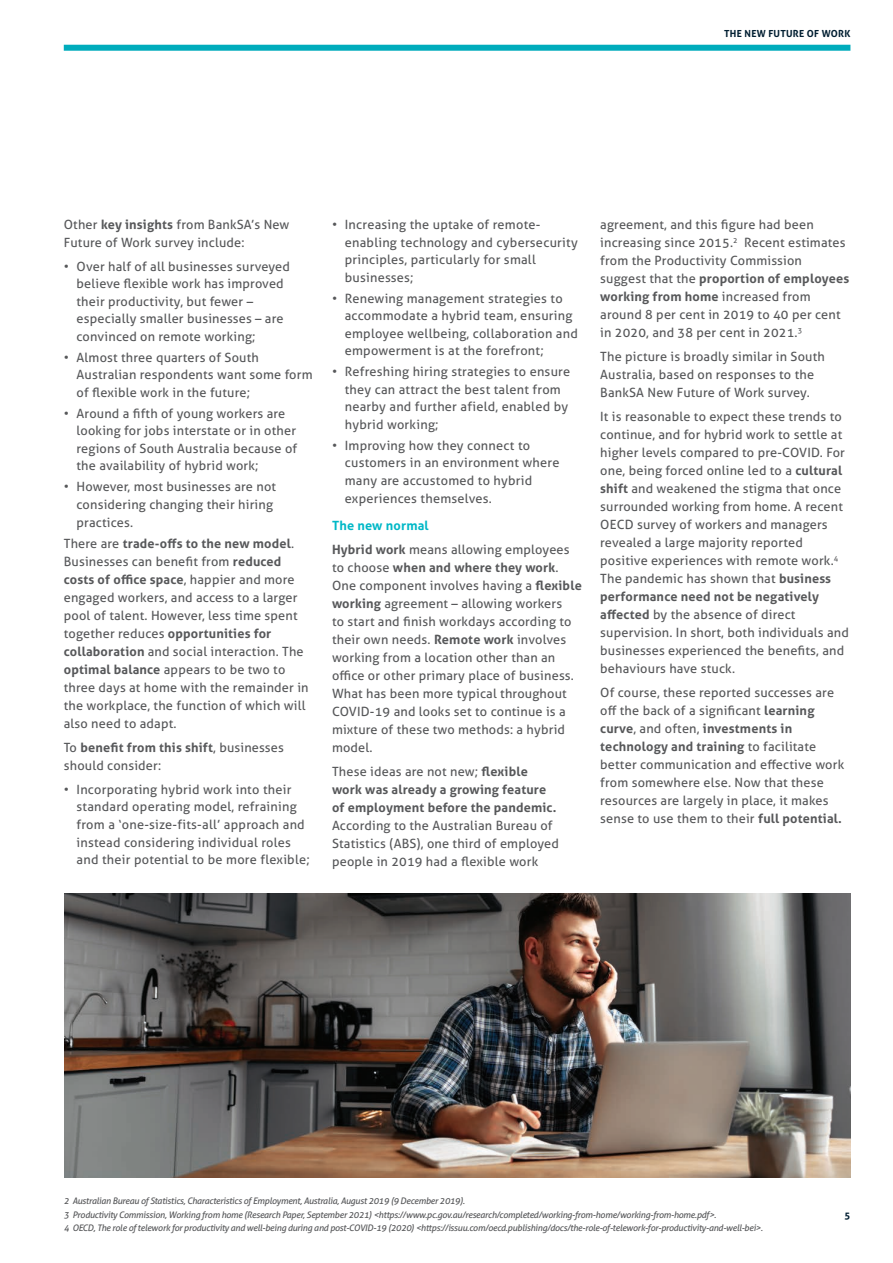
<style>
.page{position:relative;width:893px;height:1263px;background:#fff}
.page>*{position:absolute;margin:0;border:0;box-sizing:border-box;transform-origin:0 0}
.Body_text{font:12.75px/18px "Aller";letter-spacing:.015em;color:#57585a}
.Body_bullets_grey{font:12.75px/18px "Aller";letter-spacing:.015em;color:#57585a}
.Body_bullets_grey-2{font:700 12.75px "Aller";letter-spacing:.015em;color:#00b8c7}
.t1{font:700 9.75px "Aller";letter-spacing:.025em;color:#001e31}
.Body_copy{font:italic 9px "Aller";letter-spacing:-.03em;color:#57585a}
.s1{font-weight:700}
</style>
<div class="page">
<div style="left:64px;top:45px;width:786px;height:6px;background:#00acbc"></div>
<img style="left:64px;top:894px;width:786px;height:284px">
<p class="t1" style="left:724px;top:27px;width:128px">THE NEW FUTURE OF WORK</p>
<p class="Body_text" style="left:64px;top:215px;width:227px">Other <span class="s1">key insights</span> from BankSA’s New<br>Future of Work survey include:</p>
<p class="Body_text" style="left:77px;top:257px;width:215px;line-height:17.5px;text-indent:-13px">• Over half of all businesses surveyed believe flexible work has improved their productivity, but fewer – especially smaller businesses – are convinced on remote working;</p>
<p class="Body_text" style="left:77px;top:348px;width:238px;line-height:17.5px;text-indent:-13px">• Almost three quarters of South<br>Australian respondents want some form of flexible work in the future;</p>
<p class="Body_text" style="left:77px;top:404px;width:222px;line-height:17.5px;text-indent:-13px">• Around a fifth of young workers are looking for jobs interstate or in other regions of South Australia because of the availability of hybrid work;</p>
<p class="Body_text" style="left:77px;top:478px;width:201px;text-indent:-13px">• However, most businesses are not considering changing their hiring practices.</p>
<p class="Body_text" style="left:64px;top:535px;width:246px">There are <span class="s1">trade-offs to the new model</span>.<br>Businesses can benefit from <span class="s1">reduced costs of office space</span>, happier and more engaged workers, and access to a larger pool of talent. However, less time spent together reduces <span class="s1">opportunities for collaboration</span> and social interaction. The <span class="s1">optimal balance</span> appears to be two to three days at home with the remainder in the workplace, the function of which will also need to adapt.</p>
<p class="Body_text" style="left:64px;top:739px;width:222px">To <span class="s1">benefit from this shift</span>, businesses should consider:</p>
<p class="Body_text" style="left:77px;top:781px;width:235px;line-height:17.5px;text-indent:-13px">• Incorporating hybrid work into their standard operating model, refraining from a ‘one-size-fits-all’ approach and instead considering individual roles and their potential to be more flexible;</p>
<p class="Body_text" style="left:345px;top:216px;width:234px;line-height:17.5px;text-indent:-13px">• Increasing the uptake of remote&shy;enabling technology and cybersecurity principles, particularly for small businesses;</p>
<p class="Body_text" style="left:345px;top:289px;width:235px;line-height:17.5px;text-indent:-13px">• Renewing management strategies to accommodate a hybrid team, ensuring employee wellbeing, collaboration and empowerment is at the forefront;</p>
<p class="Body_text" style="left:345px;top:363px;width:227px;line-height:17.5px;text-indent:-13px">• Refreshing hiring strategies to ensure they can attract the best talent from nearby and further afield, enabled by hybrid working;</p>
<p class="Body_text" style="left:345px;top:436px;width:216px;line-height:17.5px;text-indent:-13px">• Improving how they connect to customers in an environment where many are accustomed to hybrid experiences themselves.</p>
<p class="Body_bullets_grey-2" style="left:332px;top:517px;width:98px">The new normal</p>
<p class="Body_bullets_grey" style="left:332px;top:540px;width:251px"><span class="s1">Hybrid work</span> means allowing employees to choose <span class="s1">when and where they work</span>.<br>One component involves having a <span class="s1">flexible working</span> agreement – allowing workers<br>to start and finish workdays according to their own needs. <span class="s1">Remote work</span> involves working from a location other than an office or other primary place of business.<br>What has been more typical throughout COVID-19 and looks set to continue is a mixture of these two methods: a hybrid model.</p>
<p class="Body_bullets_grey" style="left:332px;top:762px;width:229px">These ideas are not new; <span class="s1">flexible work was already a growing feature of employment before the pandemic.<br></span>According to the Australian Bureau of Statistics (ABS), one third of employed people in 2019 had a flexible work</p>
<p class="Body_bullets_grey" style="left:600px;top:215px;width:251px">agreement, and this figure had been increasing since 2015.<sup>2</sup> Recent estimates from the Productivity Commission suggest that the <span class="s1">proportion of employees working from home</span> increased from around 8 per cent in 2019 to 40 per cent in 2020, and 38 per cent in 2021.<sup>3</sup></p>
<p class="Body_bullets_grey" style="left:600px;top:347px;width:226px">The picture is broadly similar in South<br>Australia, based on responses to the<br>BankSA New Future of Work survey.</p>
<p class="Body_text" style="left:600px;top:407px;width:250px">It is reasonable to expect these trends to continue, and for hybrid work to settle at higher levels compared to pre-COVID. For one, being forced online led to a <span class="s1">cultural shift</span> and weakened the stigma that once surrounded working from home. A recent OECD survey of workers and managers revealed a large majority reported positive experiences with remote work.<sup>4<br></sup>The pandemic has shown that <span class="s1">business performance need not be negatively affected</span> by the absence of direct supervision. In short, both individuals and businesses experienced the benefits, and behaviours have stuck.</p>
<p class="Body_text" style="left:600px;top:683px;width:246px">Of course, these reported successes are off the back of a significant <span class="s1">learning curve</span>, and often, <span class="s1">investments in technology and training</span> to facilitate better communication and effective work from somewhere else. Now that these resources are largely in place, it makes sense to use them to their <span class="s1">full potential.</span></p>
<p class="Body_copy" style="left:64px;top:1195px;width:403px">2 Australian Bureau of Statistics, Characteristics of Employment, Australia, August 2019 (9 December 2019).</p>
<p class="Body_copy" style="left:64px;top:1209px;width:654px">3 Productivity Commission, Working from home (Research Paper, September 2021) &lt;https://www.pc.gov.au/research/completed/working-from-home/working-from-home.pdf&gt;.</p>
<p class="Body_copy" style="left:64px;top:1222px;width:701px">4 OECD, The role of telework for productivity and well-being during and post-COVID-19 (2020) &lt;https://issuu.com/oecd.publishing/docs/the-role-of-telework-for-productivity-and-well-bei&gt;.</p>
<p class="t1" style="left:845px;top:1210px;width:7px">5</p>
</div>
